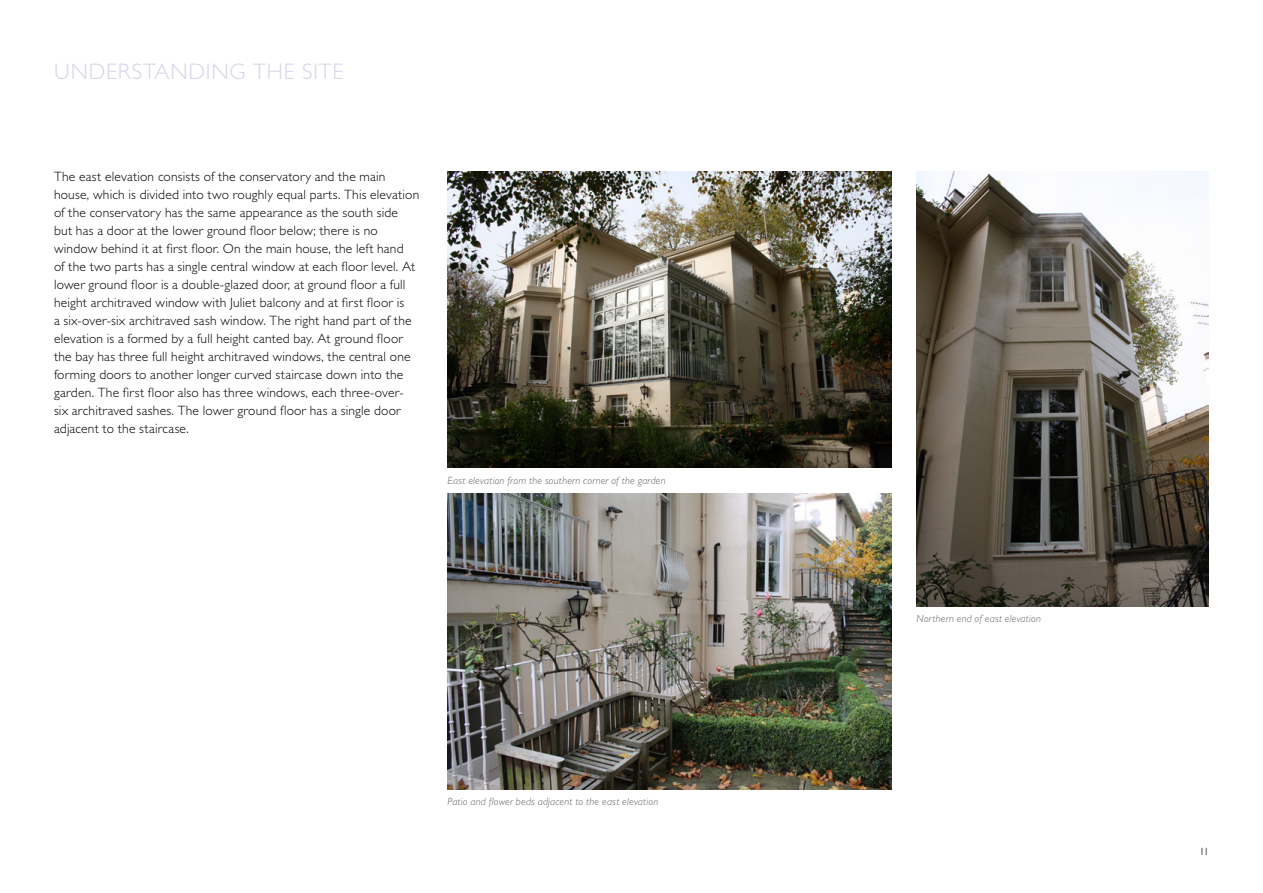
<style>
.page{position:relative;width:1263px;height:893px;background:#fff}
.page>*{position:absolute;margin:0;border:0;box-sizing:border-box;transform-origin:0 0}
.t1{font:300 22.5px "Gill Sans Std";letter-spacing:.035em;color:#d6d4eb}
.t2{font:300 13.5px/18px "Gill Sans Std";letter-spacing:.015em;color:#000}
.t3{font:italic 300 10.5px "Gill Sans Std";letter-spacing:.02em;color:#5b6064}
.t4{font:10.5px "Gill Sans Std";color:#5b6064}
</style>
<div class="page">
<img style="left:447px;top:172px;width:444px;height:296px">
<img style="left:916px;top:172px;width:293px;height:435px">
<img style="left:447px;top:493px;width:444px;height:296px">
<h1 class="t1" style="left:54px;top:59px;width:291px">UNDERSTANDING THE SITE</h1>
<p class="t2" style="left:54px;top:168px;width:367px">The east elevation consists of the conservatory and the main house, which is divided into two roughly equal parts. This elevation of the conservatory has the same appearance as the south side but has a door at the lower ground floor below; there is no window behind it at first floor. On the main house, the left hand<br>of the two parts has a single central window at each floor level. At lower ground floor is a double-glazed door, at ground floor a full height architraved window with Juliet balcony and at first floor is<br>a six-over-six architraved sash window. The right hand part of the elevation is a formed by a full height canted bay. At ground floor the bay has three full height architraved windows, the central one forming doors to another longer curved staircase down into the garden. The first floor also has three windows, each three-over&shy;six architraved sashes. The lower ground floor has a single door adjacent to the staircase.</p>
<p class="t3" style="left:447px;top:474px;width:220px">East elevation from the southern corner of the garden</p>
<p class="t3" style="left:447px;top:796px;width:212px">Patio and flower beds adjacent to the east elevation</p>
<p class="t3" style="left:916px;top:613px;width:126px">Northern end of east elevation</p>
<p class="t4" style="left:1199px;top:846px;width:11px">11</p>
</div>
